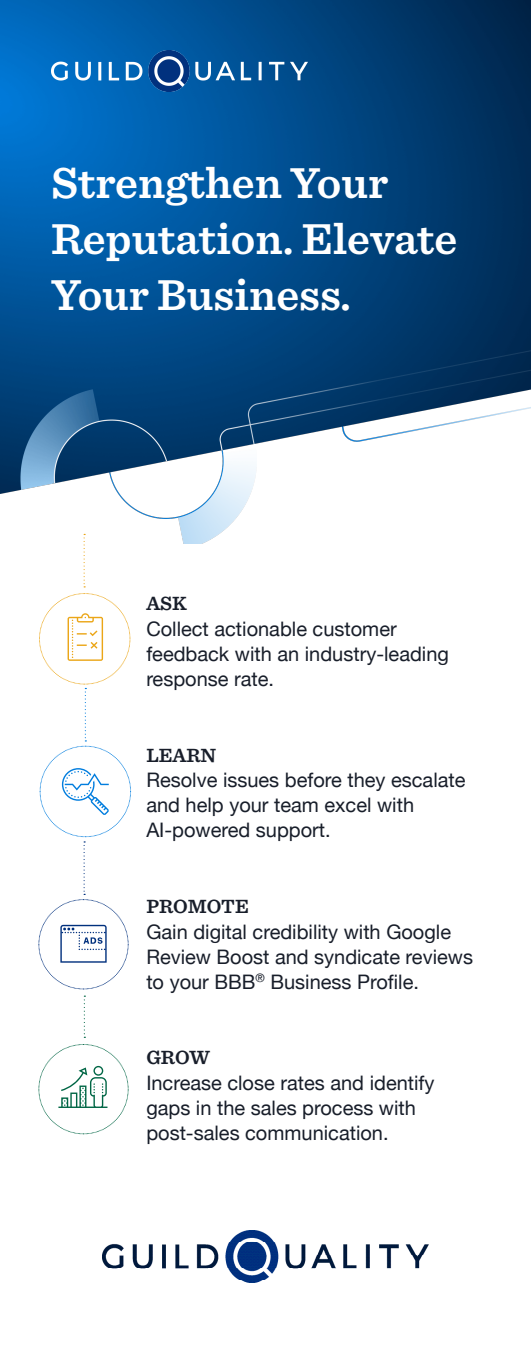
<style>
.page{position:relative;width:531px;height:1347px;background:#fff}
.page>*{position:absolute;margin:0;border:0;box-sizing:border-box;transform-origin:0 0}
.t1{font:600 45.2px/56px "Sentinel";color:#fff}
.t2{font:20px/25px "Helvetica Neue";color:#181e2a}
.t3{font:600 20px "Sentinel";color:#181e2a}
</style>
<div class="page">
<img style="left:0;top:0;width:531px;height:544px">
<img style="left:102px;top:1230px;width:327px;height:52px">
<img style="left:52px;top:50px;width:255px;height:42px">
<svg style="left:84px;top:534px;width:1px;height:53px"></svg>
<svg style="left:84px;top:995px;width:1px;height:42px"></svg>
<svg style="left:38px;top:593px;width:93px;height:396px"></svg>
<svg style="left:38px;top:1044px;width:91px;height:90px"></svg>
<p class="t1" style="left:51px;top:153px;width:408px">Strengthen Your<br>Reputation. Elevate<br>Your Business.</p>
<p class="t3" style="left:146px;top:588px;width:42px">ASK</p>
<p class="t2" style="left:146px;top:617px;width:304px">Collect actionable customer feedback with an industry-leading response rate.</p>
<p class="t3" style="left:146px;top:739px;width:72px">LEARN</p>
<p class="t2" style="left:146px;top:769px;width:321px">Resolve issues before they escalate and help your team excel with<br>AI-powered support.</p>
<p class="t3" style="left:146px;top:890px;width:104px">PROMOTE</p>
<p class="t2" style="left:146px;top:920px;width:328px">Gain digital credibility with Google<br>Review Boost and syndicate reviews to your BBB<sup>®</sup> Business Profile.</p>
<p class="t3" style="left:146px;top:1042px;width:65px">GROW</p>
<p class="t2" style="left:146px;top:1071px;width:290px">Increase close rates and identify gaps in the sales process with post-sales communication.</p>
</div>
